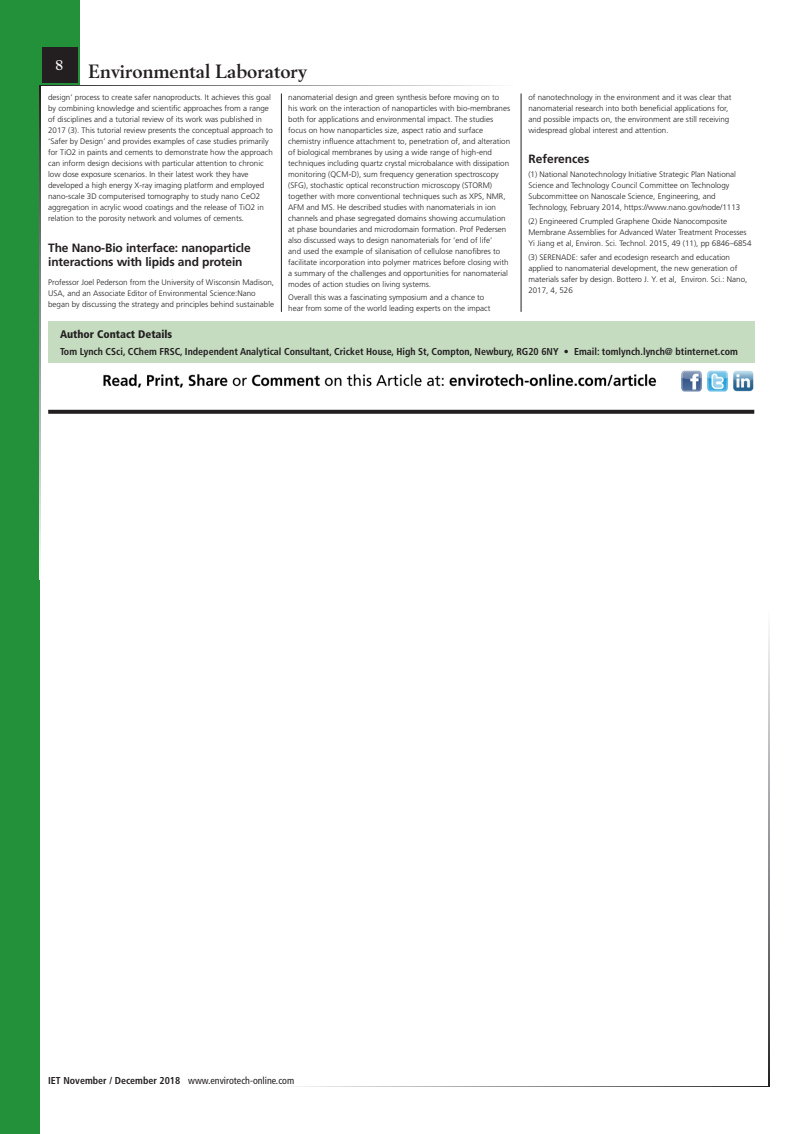
<style>
.page{position:relative;width:794px;height:1134px;background:#fff}
.page>*{position:absolute;margin:0;border:0;box-sizing:border-box;transform-origin:0 0}
.t1{font:700 19px "Berling";color:#231f20}
.t2{font:700 14px "Berling";color:#fff}
.t3{font:700 12px/14px "Frutiger";letter-spacing:-.01em;color:#231f20}
.t4{font:900 condensed 11px "Frutiger";color:#231f20}
.t5{font:700 condensed 10px "Frutiger";color:#231f20}
.t6{font:condensed 10px "Frutiger";color:#231f20}
.t7{font:300 8px/11px "Frutiger";color:#231f20}
.s1{font-weight:700}
</style>
<div class="page">
<div style="left:0;top:0;width:40px;height:1134px;background:#23913a"></div>
<div style="left:40px;top:0;width:39px;height:85px;background:#23913a"></div>
<div style="left:42px;top:48px;width:35px;height:35px;background:#231f20"></div>
<svg style="left:41px;top:85px;width:458px;height:1px"></svg>
<svg style="left:40px;top:85px;width:1px;height:477px"></svg>
<svg style="left:769px;top:628px;width:1px;height:459px"></svg>
<svg style="left:293px;top:1086px;width:476px;height:1px"></svg>
<hr style="left:281px;top:94px;width:1px;height:218px;background:#231f20">
<hr style="left:521px;top:94px;width:1px;height:218px;background:#231f20">
<img style="left:103px;top:370px;width:651px;height:22px">
<div style="left:48px;top:321px;width:706px;height:42px;background:#c5dcc1"></div>
<svg style="left:48px;top:410px;width:706px;height:4px;background:#2e2b2c"></svg>
<p class="t2" style="left:56px;top:57px;width:9px">8</p>
<p class="t1" style="left:89px;top:60px;width:220px">Environmental Laboratory</p>
<p class="t7" style="left:48px;top:91px;width:226px">design’ process to create safer nanoproducts. It achieves this goal by combining knowledge and scientific approaches from a range of disciplines and a tutorial review of its work was published in 2017 (3). This tutorial review presents the conceptual approach to ‘Safer by Design’ and provides examples of case studies primarily for TiO2 in paints and cements to demonstrate how the approach can inform design decisions with particular attention to chronic low dose exposure scenarios. In their latest work they have developed a high energy X-ray imaging platform and employed nano-scale 3D computerised tomography to study nano CeO2 aggregation in acrylic wood coatings and the release of TiO2 in relation to the porosity network and volumes of cements.</p>
<p class="t3" style="left:48px;top:240px;width:204px">The Nano-Bio interface: nanoparticle interactions with lipids and protein</p>
<p class="t7" style="left:48px;top:277px;width:227px">Professor Joel Pederson from the University of Wisconsin Madison,<br>USA, and an Associate Editor of Environmental Science:Nano began by discussing the strategy and principles behind sustainable</p>
<p class="t7" style="left:288px;top:91px;width:223px">nanomaterial design and green synthesis before moving on to his work on the interaction of nanoparticles with bio-membranes both for applications and environmental impact. The studies focus on how nanoparticles size, aspect ratio and surface chemistry influence attachment to, penetration of, and alteration of biological membranes by using a wide range of high-end techniques including quartz crystal microbalance with dissipation monitoring (QCM-D), sum frequency generation spectroscopy (SFG), stochastic optical reconstruction microscopy (STORM) together with more conventional techniques such as XPS, NMR, AFM and MS. He described studies with nanomaterials in ion channels and phase segregated domains showing accumulation at phase boundaries and microdomain formation. Prof Pedersen also discussed ways to design nanomaterials for ‘end of life’<br>and used the example of silanisation of cellulose nanofibres to facilitate incorporation into polymer matrices before closing with a summary of the challenges and opportunities for nanomaterial modes of action studies on living systems.</p>
<p class="t7" style="left:288px;top:292px;width:204px">Overall this was a fascinating symposium and a chance to hear from some of the world leading experts on the impact</p>
<p class="t7" style="left:528px;top:91px;width:204px">of nanotechnology in the environment and it was clear that nanomaterial research into both beneficial applications for, and possible impacts on, the environment are still receiving widespread global interest and attention.</p>
<p class="t3" style="left:528px;top:152px;width:63px">References</p>
<p class="t7" style="left:528px;top:169px;width:213px">(1) National Nanotechnology Initiative Strategic Plan National Science and Technology Council Committee on Technology Subcommittee on Nanoscale Science, Engineering, and Technology, February 2014, https://www.nano.gov/node/1113</p>
<p class="t7" style="left:528px;top:216px;width:225px">(2) Engineered Crumpled Graphene Oxide Nanocomposite<br>Membrane Assemblies for Advanced Water Treatment Processes<br>Yi Jiang et al, Environ. Sci. Technol. 2015, 49 (11), pp 6846–6854</p>
<p class="t7" style="left:528px;top:252px;width:220px">(3) SERENADE: safer and ecodesign research and education applied to nanomaterial development, the new generation of materials safer by design. Bottero J. Y. et al, Environ. Sci.: Nano, 2017, 4, 526</p>
<p class="t4" style="left:60px;top:327px;width:114px">Author Contact Details</p>
<p class="t5" style="left:60px;top:345px;width:679px">Tom Lynch CSci, CChem FRSC, Independent Analytical Consultant, Cricket House, High St, Compton, Newbury, RG20 6NY • Email: tomlynch.lynch@ btinternet.com</p>
<p class="t6" style="left:48px;top:1074px;width:248px"><span class="s1">IET November / December 2018</span> www.envirotech-online.com</p>
</div>
